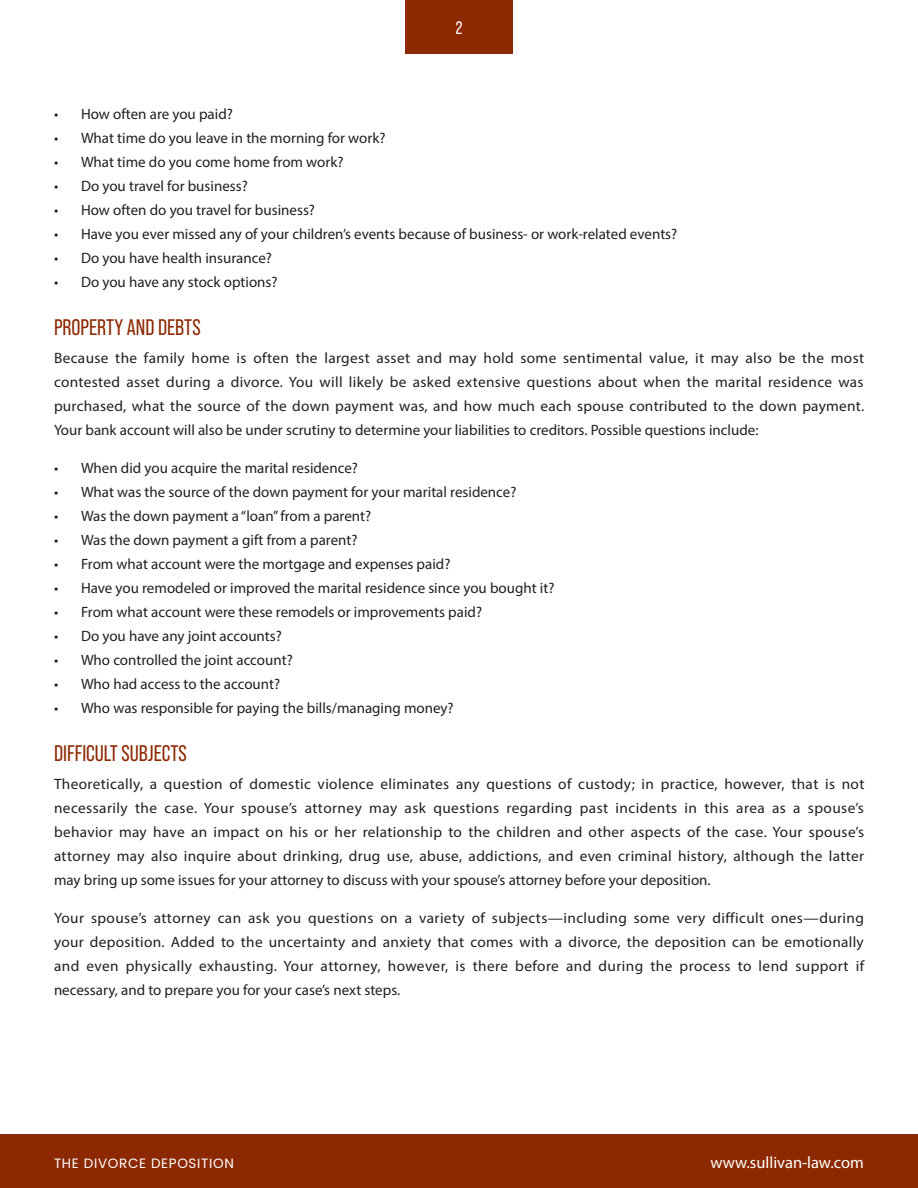
<style>
.page{position:relative;width:918px;height:1188px;background:#fff}
.page>*{position:absolute;margin:0;border:0;box-sizing:border-box;transform-origin:0 0}
.t1{font:22.5px "Bebas Neue Pro";color:#8d2902}
.t2{font:18px "Bebas Neue Pro";color:#fff}
.t3{font:16.5px "Myriad Pro";color:#fff}
.t4{font:15px/24px "Myriad Pro";color:#231f20;text-align:justify}
.t5{font:13.5px "Poppins";letter-spacing:.05em;color:#fff}
</style>
<div class="page">
<div style="left:405px;top:0;width:108px;height:54px;background:#8d2902"></div>
<div style="left:0;top:1134px;width:918px;height:54px;background:#8d2902"></div>
<p class="t2" style="left:456px;top:18px;width:8px">2</p>
<p class="t4" style="left:54px;top:101px;width:180px">• How often are you paid?</p>
<p class="t4" style="left:54px;top:125px;width:333px">• What time do you leave in the morning for work?</p>
<p class="t4" style="left:54px;top:149px;width:291px">• What time do you come home from work?</p>
<p class="t4" style="left:54px;top:173px;width:195px">• Do you travel for business?</p>
<p class="t4" style="left:54px;top:197px;width:263px">• How often do you travel for business?</p>
<p class="t4" style="left:54px;top:221px;width:625px">• Have you ever missed any of your children’s events because of business- or work-related events?</p>
<p class="t4" style="left:54px;top:245px;width:219px">• Do you have health insurance?</p>
<p class="t4" style="left:54px;top:269px;width:225px">• Do you have any stock options?</p>
<h1 class="t1" style="left:54px;top:314px;width:148px">PROPERTY AND DEBTS</h1>
<p class="t4" style="left:54px;top:346px;width:812px">Because the family home is often the largest asset and may hold some sentimental value, it may also be the most contested asset during a divorce. You will likely be asked extensive questions about when the marital residence was purchased, what the source of the down payment was, and how much each spouse contributed to the down payment.<br>Your bank account will also be under scrutiny to determine your liabilities to creditors. Possible questions include:</p>
<p class="t4" style="left:54px;top:455px;width:306px">• When did you acquire the marital residence?</p>
<p class="t4" style="left:54px;top:479px;width:464px">• What was the source of the down payment for your marital residence?</p>
<p class="t4" style="left:54px;top:503px;width:319px">• Was the down payment a “loan” from a parent?</p>
<p class="t4" style="left:54px;top:527px;width:305px">• Was the down payment a gift from a parent?</p>
<p class="t4" style="left:54px;top:551px;width:398px">• From what account were the mortgage and expenses paid?</p>
<p class="t4" style="left:54px;top:575px;width:502px">• Have you remodeled or improved the marital residence since you bought it?</p>
<p class="t4" style="left:54px;top:599px;width:430px">• From what account were these remodels or improvements paid?</p>
<p class="t4" style="left:54px;top:623px;width:229px">• Do you have any joint accounts?</p>
<p class="t4" style="left:54px;top:647px;width:240px">• Who controlled the joint account?</p>
<p class="t4" style="left:54px;top:671px;width:228px">• Who had access to the account?</p>
<p class="t4" style="left:54px;top:695px;width:401px">• Who was responsible for paying the bills/managing money?</p>
<h1 class="t1" style="left:54px;top:740px;width:134px">DIFFICULT SUBJECTS</h1>
<p class="t4" style="left:54px;top:772px;width:812px">Theoretically, a question of domestic violence eliminates any questions of custody; in practice, however, that is not necessarily the case. Your spouse’s attorney may ask questions regarding past incidents in this area as a spouse’s behavior may have an impact on his or her relationship to the children and other aspects of the case. Your spouse’s attorney may also inquire about drinking, drug use, abuse, addictions, and even criminal history, although the latter may bring up some issues for your attorney to discuss with your spouse’s attorney before your deposition.</p>
<p class="t4" style="left:54px;top:905px;width:812px">Your spouse’s attorney can ask you questions on a variety of subjects—including some very difficult ones—during your deposition. Added to the uncertainty and anxiety that comes with a divorce, the deposition can be emotionally and even physically exhausting. Your attorney, however, is there before and during the process to lend support if necessary, and to prepare you for your case’s next steps.</p>
<p class="t5" style="left:54px;top:1156px;width:181px">THE DIVORCE DEPOSITION</p>
<p class="t3" style="left:710px;top:1152px;width:155px">www.sullivan-law.com</p>
</div>
